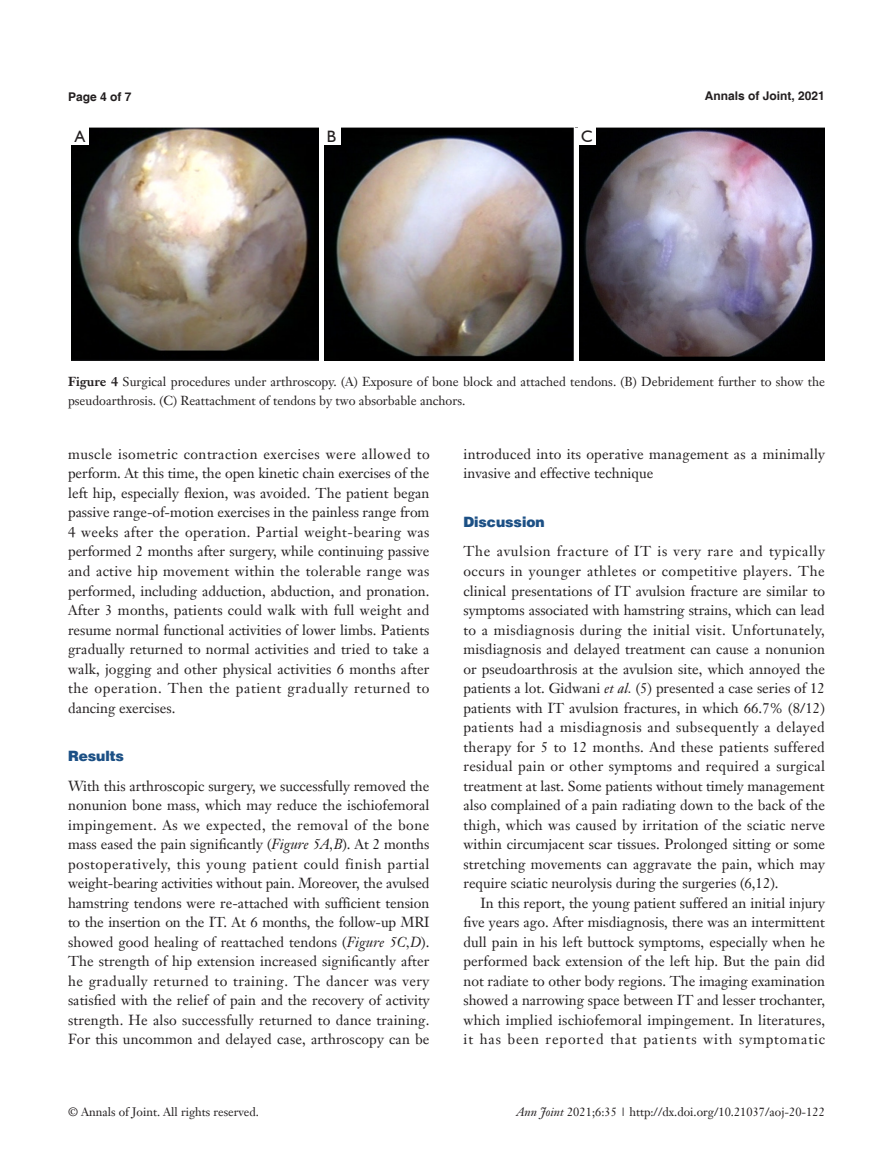
<style>
.page{position:relative;width:893px;height:1170px;background:#fff}
.page>*{position:absolute;margin:0;border:0;box-sizing:border-box;transform-origin:0 0}
.Cite{font:16.5px "Humanist 521 BT";color:#231f20}
.t1{font:14.25px/19.5px "Janson Text LT";letter-spacing:.015em;color:#231f20;text-align:justify}
.t2{font:900 14.25px "Helvetica";color:#1c5085}
.t3{font:12.75px/19.5px "Janson Text LT";color:#231f20}
.t4{font:12px "Janson Text LT";color:#231f20}
.t5{font:700 12px "Helvetica";color:#231f20}
.s1{font-weight:700}
.s2{font-style:italic}
</style>
<div class="page">
<img style="left:71px;top:128px;width:754px;height:233px">
<hr style="left:319px;top:128px;width:4px;height:233px;background:#fff">
<hr style="left:574px;top:128px;width:4px;height:232px;background:#fff">
<div style="left:71px;top:128px;width:17px;height:17px;background:#fff"></div>
<div style="left:323px;top:128px;width:17px;height:17px;background:#fff"></div>
<div style="left:578px;top:128px;width:17px;height:17px;background:#fff"></div>
<p class="t5" style="left:68px;top:89px;width:65px">Page 4 of 7</p>
<p class="t5" style="left:705px;top:88px;width:122px">Annals of Joint, 2021</p>
<p class="Cite" style="left:75px;top:126px;width:12px">A</p>
<p class="Cite" style="left:327px;top:126px;width:11px">B</p>
<p class="Cite" style="left:581px;top:126px;width:13px">C</p>
<p class="t3" style="left:68px;top:371px;width:758px"><span class="s1">Figure 4</span> Surgical procedures under arthroscopy. (A) Exposure of bone block and attached tendons. (B) Debridement further to show the pseudoarthrosis. (C) Reattachment of tendons by two absorbable anchors.</p>
<p class="t1" style="left:68px;top:444px;width:363px">muscle isometric contraction exercises were allowed to perform. At this time, the open kinetic chain exercises of the left hip, especially flexion, was avoided. The patient began passive range-of-motion exercises in the painless range from 4 weeks after the operation. Partial weight-bearing was performed 2 months after surgery, while continuing passive and active hip movement within the tolerable range was performed, including adduction, abduction, and pronation.<br>After 3 months, patients could walk with full weight and resume normal functional activities of lower limbs. Patients gradually returned to normal activities and tried to take a walk, jogging and other physical activities 6 months after the operation. Then the patient gradually returned to dancing exercises.</p>
<p class="t2" style="left:68px;top:747px;width:58px">Results</p>
<p class="t1" style="left:68px;top:775px;width:363px">With this arthroscopic surgery, we successfully removed the nonunion bone mass, which may reduce the ischiofemoral impingement. As we expected, the removal of the bone mass eased the pain significantly (<span class="s2">Figure 5A,B</span>). At 2 months postoperatively, this young patient could finish partial weight-bearing activities without pain. Moreover, the avulsed hamstring tendons were re-attached with sufficient tension to the insertion on the IT. At 6 months, the follow-up MRI showed good healing of reattached tendons (<span class="s2">Figure 5C,D</span>).<br>The strength of hip extension increased significantly after he gradually returned to training. The dancer was very satisfied with the relief of pain and the recovery of activity strength. He also successfully returned to dance training.<br>For this uncommon and delayed case, arthroscopy can be</p>
<p class="t1" style="left:463px;top:444px;width:363px">introduced into its operative management as a minimally invasive and effective technique</p>
<p class="t2" style="left:463px;top:513px;width:83px">Discussion</p>
<p class="t1" style="left:463px;top:541px;width:363px">The avulsion fracture of IT is very rare and typically occurs in younger athletes or competitive players. The clinical presentations of IT avulsion fracture are similar to symptoms associated with hamstring strains, which can lead to a misdiagnosis during the initial visit. Unfortunately, misdiagnosis and delayed treatment can cause a nonunion or pseudoarthrosis at the avulsion site, which annoyed the patients a lot. Gidwani <span class="s2">et al.</span> (5) presented a case series of 12 patients with IT avulsion fractures, in which 66.7% (8/12) patients had a misdiagnosis and subsequently a delayed therapy for 5 to 12 months. And these patients suffered residual pain or other symptoms and required a surgical treatment at last. Some patients without timely management also complained of a pain radiating down to the back of the thigh, which was caused by irritation of the sciatic nerve within circumjacent scar tissues. Prolonged sitting or some stretching movements can aggravate the pain, which may require sciatic neurolysis during the surgeries (6,12).</p>
<p class="t1" style="left:463px;top:892px;width:363px;text-indent:17px">In this report, the young patient suffered an initial injury five years ago. After misdiagnosis, there was an intermittent dull pain in his left buttock symptoms, especially when he performed back extension of the left hip. But the pain did not radiate to other body regions. The imaging examination showed a narrowing space between IT and lesser trochanter, which implied ischiofemoral impingement. In literatures, it has been reported that patients with symptomatic</p>
<p class="t4" style="left:68px;top:1104px;width:192px">© Annals of Joint. All rights reserved.</p>
<p class="t4" style="left:516px;top:1104px;width:310px"><span class="s2">Ann Joint</span> 2021;6:35 | http://dx.doi.org/10.21037/aoj-20-122</p>
</div>
